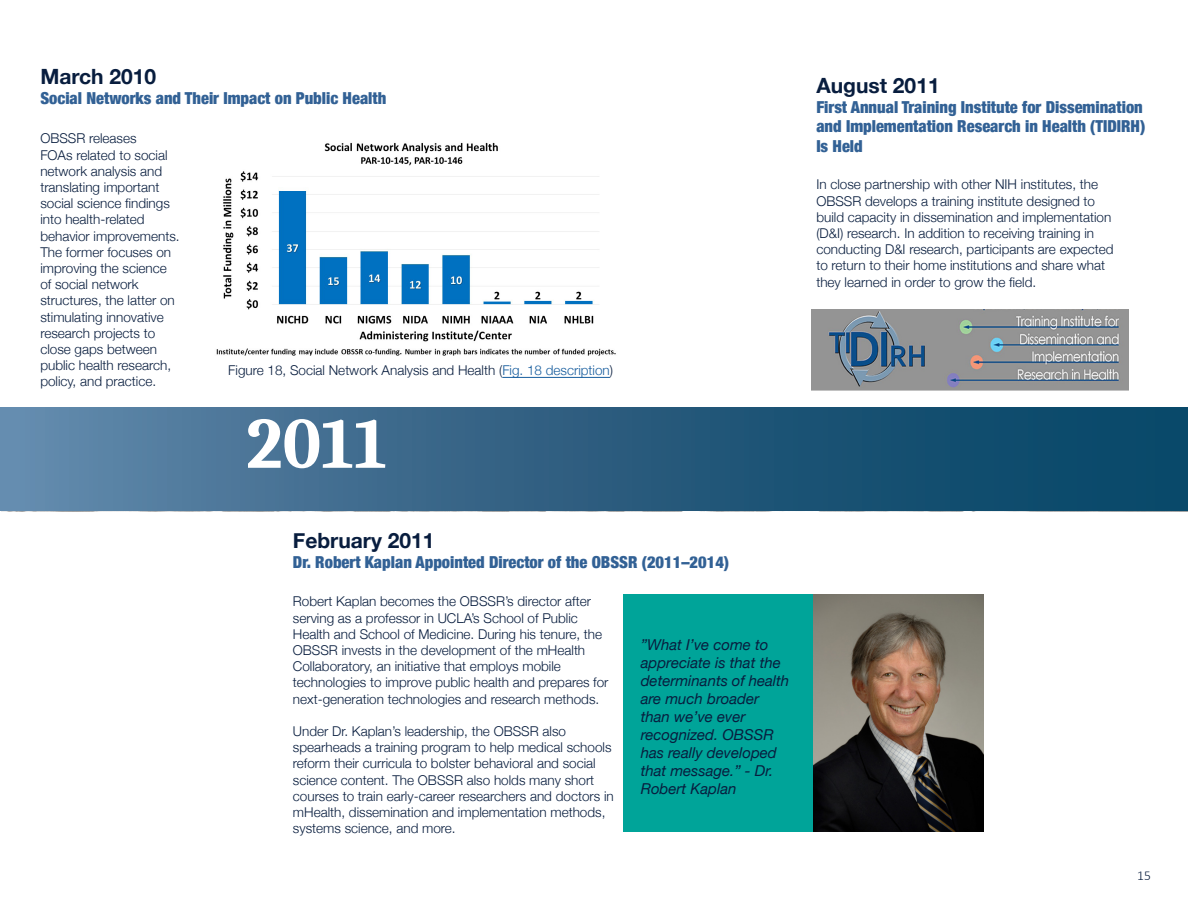
<style>
.page{position:relative;width:1188px;height:918px;background:#fff}
.page>*{position:absolute;margin:0;border:0;box-sizing:border-box;transform-origin:0 0}
.t1{font:700 72px "Caladea";color:#fff}
.t2{font:700 21px "Helvetica Neue";color:#081d3e}
.t3{font:900 condensed 16.5px/19.8px "Helvetica Neue";color:#326195}
.t4{font:italic 15px/18px "Helvetica Neue";color:#081d3e}
.t5{font:300 13.5px/16.2px "Helvetica Neue";color:#081d3e}
.t6{font:300 13.5px "Calibri";color:#081d3e}
.s1{color:#175d9e}
</style>
<div class="page">
<div style="left:624px;top:594px;width:196px;height:238px;background:#00a499"></div>
<div style="left:0;top:408px;width:1188px;height:103px;background:linear-gradient(to right,#6084a7,#003f60)"></div>
<hr style="left:502px;top:377px;width:108px;height:1px;background:#175d9e">
<img style="left:216px;top:142px;width:400px;height:214px">
<img style="left:812px;top:309px;width:316px;height:81px">
<img style="left:814px;top:594px;width:169px;height:238px">
<h3 class="t2" style="left:40px;top:60px;width:117px">March 2010</h3>
<h3 class="t3" style="left:40px;top:87px;width:347px">Social Networks and Their Impact on Public Health</h3>
<p class="t5" style="left:40px;top:130px;width:141px">OBSSR releases<br>FOAs related to social network analysis and translating important social science findings into health-related behavior improvements.<br>The former focuses on improving the science of social network structures, the latter on stimulating innovative research projects to close gaps between public health research, policy, and practice.</p>
<h2 class="t1" style="left:246px;top:399px;width:142px">2011</h2>
<p class="t5" style="left:228px;top:361px;width:386px">Figure 18, Social Network Analysis and Health (<span class="s1">Fig. 18 description</span>)</p>
<h3 class="t2" style="left:293px;top:525px;width:143px">February 2011</h3>
<h3 class="t3" style="left:293px;top:552px;width:438px">Dr. Robert Kaplan Appointed Director of the OBSSR (2011–2014)</h3>
<p class="t5" style="left:293px;top:592px;width:317px">Robert Kaplan becomes the OBSSR’s director after serving as a professor in UCLA’s School of Public Health and School of Medicine. During his tenure, the OBSSR invests in the development of the mHealth Collaboratory, an initiative that employs mobile technologies to improve public health and prepares for next-generation technologies and research methods.</p>
<p class="t5" style="left:293px;top:722px;width:322px">Under Dr. Kaplan’s leadership, the OBSSR also spearheads a training program to help medical schools reform their curricula to bolster behavioral and social science content. The OBSSR also holds many short courses to train early-career researchers and doctors in mHealth, dissemination and implementation methods, systems science, and more.</p>
<p class="t4" style="left:641px;top:637px;width:150px">”What I’ve come to appreciate is that the determinants of health are much broader than we’ve ever recognized. OBSSR has really developed that message.” - Dr.<br>Robert Kaplan</p>
<h3 class="t2" style="left:816px;top:69px;width:125px">August 2011</h3>
<h3 class="t3" style="left:816px;top:96px;width:330px">First Annual Training Institute for Dissemination and Implementation Research in Health (TIDIRH)<br>Is Held</h3>
<p class="t5" style="left:816px;top:175px;width:299px">In close partnership with other NIH institutes, the OBSSR develops a training institute designed to build capacity in dissemination and implementation (D&amp;I) research. In addition to receiving training in conducting D&amp;I research, participants are expected to return to their home institutions and share what they learned in order to grow the field.</p>
<p class="t6" style="left:1137px;top:867px;width:15px">15</p>
</div>
